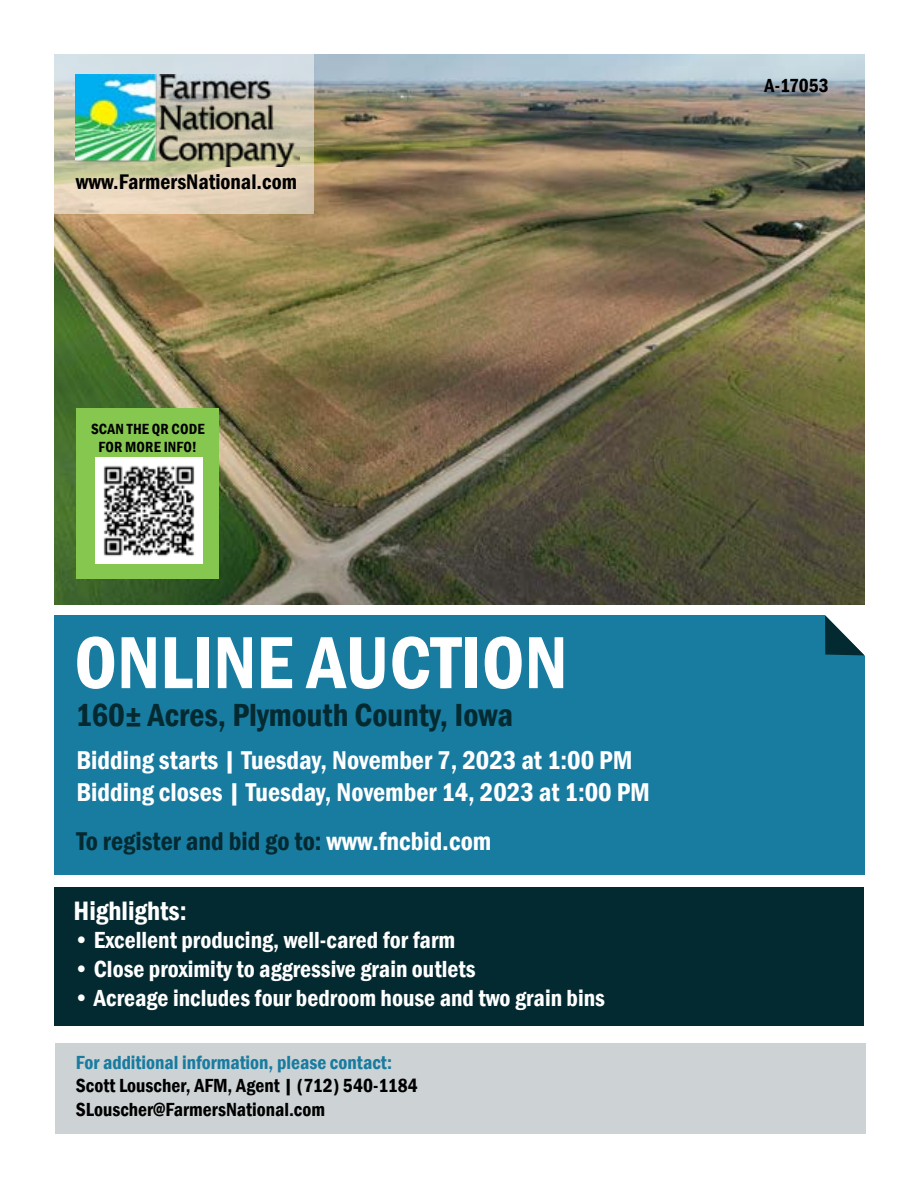
<style>
.page{position:relative;width:918px;height:1188px;background:#fff}
.page>*{position:absolute;margin:0;border:0;box-sizing:border-box;transform-origin:0 0}
.t1{font:600 condensed 76.35px "Franklin Gothic";color:#fff}
.t2{font:600 condensed 32.85px "Franklin Gothic";color:#042a31}
.t3{font:600 condensed 27.3px "Franklin Gothic";color:#fff}
.t4{font:600 condensed 26.4px/31.8px "Franklin Gothic";color:#fff}
.t5{font:600 condensed 26.4px "Franklin Gothic";color:#042a31}
.t6{font:600 condensed 24px "Franklin Gothic";color:#fff}
.t7{font:600 condensed 21.75px "Franklin Gothic";color:#000}
.t8{font:600 condensed 19.5px/23.4px "Franklin Gothic";color:#000}
.t9{font:600 condensed 19.5px "Franklin Gothic";color:#187ba0}
.t10{font:600 condensed 15.15px/18.1px "Franklin Gothic";letter-spacing:.01em;color:#000;text-align:center}
.s1{color:#fff}
</style>
<div class="page">
<div style="left:55px;top:1043px;width:810px;height:91px;background:#cdd2d4"></div>
<div style="left:54px;top:887px;width:810px;height:138px;background:#042a31"></div>
<div style="left:55px;top:615px;width:810px;height:260px;background:#187ba0"></div>
<svg style="left:825px;top:615px;width:40px;height:41px;background:#81969a"></svg>
<img style="left:55px;top:54px;width:810px;height:551px">
<svg style="left:55px;top:54px;width:259px;height:160px;background:#d8d2c1"></svg>
<img style="left:76px;top:75px;width:223px;height:92px">
<div style="left:76px;top:408px;width:143px;height:171px;background:#86c750"></div>
<img style="left:96px;top:457px;width:106px;height:107px">
<p class="t7" style="left:76px;top:168px;width:223px">www.FarmersNational.com</p>
<p class="t10" style="left:91px;top:419px;width:115px">SCAN THE QR CODE<br>FOR MORE INFO!</p>
<h1 class="t1" style="left:74px;top:612px;width:495px">ONLINE AUCTION</h1>
<h2 class="t2" style="left:75px;top:693px;width:439px">160± Acres, Plymouth County, Iowa</h2>
<p class="t4" style="left:76px;top:744px;width:575px">Bidding starts | Tuesday, November 7, 2023 at 1:00 PM<br>Bidding closes | Tuesday, November 14, 2023 at 1:00 PM</p>
<p class="t5" style="left:76px;top:824px;width:416px">To register and bid go to: <span class="s1">www.fncbid.com</span></p>
<p class="t3" style="left:74px;top:892px;width:115px">Highlights:</p>
<p class="t6" style="left:74px;top:924px;width:383px">• Excellent producing, well-cared for farm</p>
<p class="t6" style="left:74px;top:953px;width:404px">• Close proximity to aggressive grain outlets</p>
<p class="t6" style="left:74px;top:982px;width:533px">• Acreage includes four bedroom house and two grain bins</p>
<p class="t9" style="left:76px;top:1049px;width:318px">For additional information, please contact:</p>
<p class="t8" style="left:76px;top:1074px;width:344px">Scott Louscher, AFM, Agent | (712) 540-1184<br>SLouscher@FarmersNational.com</p>
<p class="t8" style="left:765px;top:74px;width:66px">A-17053</p>
</div>
